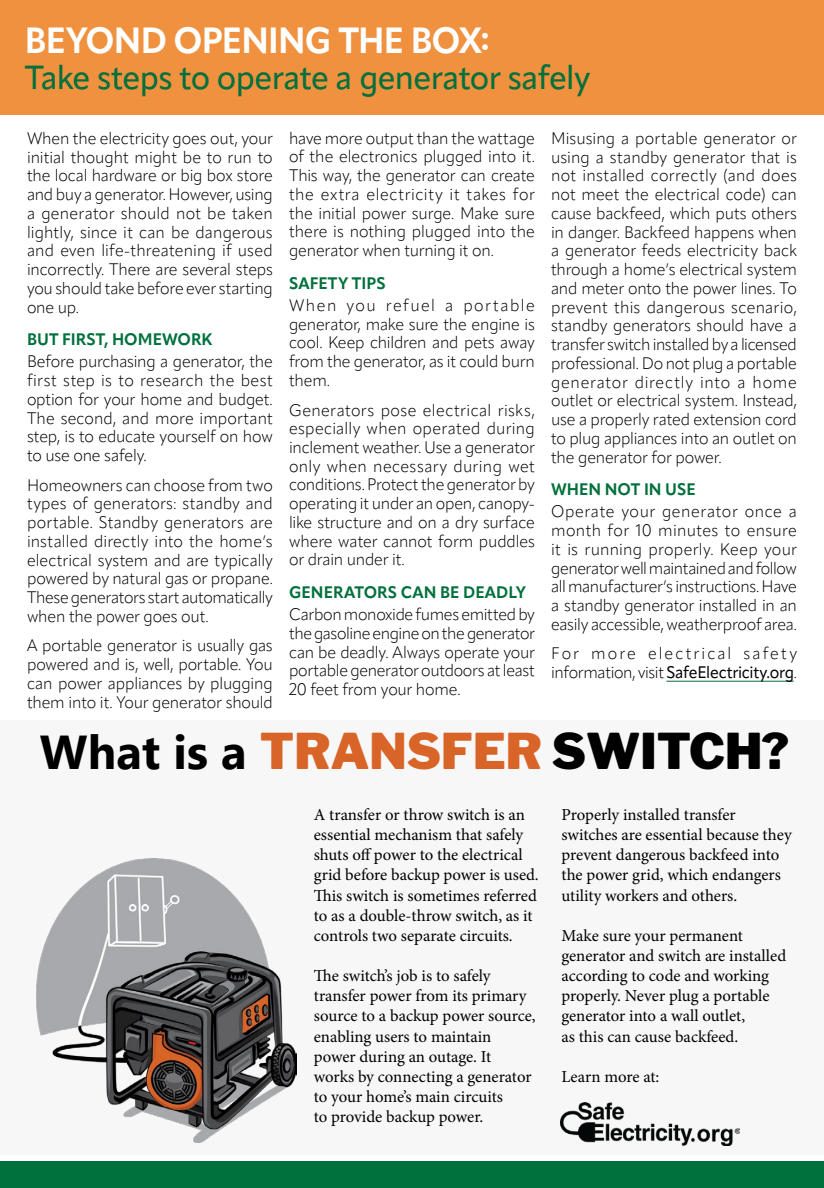
<style>
.page{position:relative;width:824px;height:1188px;background:#fff}
.page>*{position:absolute;margin:0;border:0;box-sizing:border-box;transform-origin:0 0}
.t1{font:900 48.9px "Libre Franklin";color:#d86427}
.t2{font:700 36px "Apparat";letter-spacing:-.02em;color:#fff;scale:.96 1}
.t3{font:500 33px "Apparat";letter-spacing:-.02em;color:#00703c}
.t4{font:16.8px/20.1px "Minion Pro";letter-spacing:-.005em;color:#000}
.t5{font:300 16.5px/18.8px "Apparat";letter-spacing:-.01em;color:#000;text-align:justify}
.t6{font:700 16.5px "Apparat";color:#00703c}
.t7{font:300 16.5px/18.8px "Apparat";letter-spacing:.125em;color:#000}
.s1{font-weight:400}
.s2{font-family:"Microsoft New Tai Lue";font-weight:700;font-size:47.55px;color:#000}
.s3{color:#000}
</style>
<div class="page">
<div style="left:0;top:0;width:824px;height:115px;background:#ef913f"></div>
<div style="left:0;top:1161px;width:824px;height:27px;background:#00703c"></div>
<div style="left:0;top:720px;width:824px;height:435px;background:#f7f7f7"></div>
<img style="left:37px;top:858px;width:260px;height:285px">
<img style="left:560px;top:1102px;width:179px;height:43px">
<hr style="left:666px;top:681px;width:127px;height:1px;background:#00703c">
<h2 class="t2" style="left:25px;top:18px;width:485px">BEYOND OPENING THE BOX:</h2>
<h3 class="t3" style="left:25px;top:57px;width:567px">Take steps to operate a generator safely</h3>
<p class="t5" style="left:27px;top:129px;width:247px">When the electricity goes out, your initial thought might be to run to the local hardware or big box store and buy a generator. However, using a generator should not be taken lightly, since it can be dangerous and even life-threatening if used incorrectly. There are several steps you should take before ever starting one up.</p>
<p class="t6" style="left:27px;top:329px;width:187px">BUT FIRST, HOMEWORK</p>
<p class="t5" style="left:27px;top:352px;width:247px">Before purchasing a generator, the first step is to research the best option for your home and budget.<br>The second, and more important step, is to educate yourself on how to use one safely.</p>
<p class="t5" style="left:27px;top:476px;width:247px">Homeowners can choose from two types of generators: standby and portable. Standby generators are installed directly into the home’s electrical system and are typically powered by natural gas or propane.<br>These generators start automatically when the power goes out.</p>
<p class="t5" style="left:27px;top:636px;width:247px">A portable generator is usually gas powered and is, well, portable. You can power appliances by plugging them into it. Your generator should</p>
<p class="t5" style="left:289px;top:129px;width:247px">have more output than the wattage of the electronics plugged into it.<br>This way, the generator can create the extra electricity it takes for the initial power surge. Make sure there is nothing plugged into the generator when turning it on.</p>
<p class="t6" style="left:289px;top:273px;width:98px">SAFETY TIPS</p>
<p class="t5" style="left:289px;top:296px;width:247px">When you refuel a portable generator, make sure the engine is cool. Keep children and pets away from the generator, as it could burn them.</p>
<p class="t5" style="left:289px;top:400px;width:247px">Generators pose electrical risks, especially when operated during inclement weather. Use a generator only when necessary during wet conditions. Protect the generator by operating it under an open, canopy&shy;like structure and on a dry surface where water cannot form puddles or drain under it.</p>
<p class="t6" style="left:289px;top:582px;width:238px">GENERATORS CAN BE DEADLY</p>
<p class="t5" style="left:289px;top:605px;width:247px">Carbon monoxide fumes emitted by the gasoline engine on the generator can be deadly. Always operate your portable generator outdoors at least 20 feet from your home.</p>
<p class="t5" style="left:551px;top:129px;width:247px">Misusing a portable generator or using a standby generator that is not installed correctly (and does not meet the electrical code) can cause backfeed, which puts others in danger. Backfeed happens when a generator feeds electricity back through a home’s electrical system and meter onto the power lines. To prevent this dangerous scenario, standby generators should have a transfer switch installed by a licensed professional. Do not plug a portable generator directly into a home outlet or electrical system. Instead, use a properly rated extension cord to plug appliances into an outlet on the generator for power.</p>
<p class="t6" style="left:551px;top:479px;width:146px">WHEN NOT IN USE</p>
<p class="t5" style="left:551px;top:502px;width:247px">Operate your generator once a month for 10 minutes to ensure it is running properly. Keep your generator well maintained and follow all manufacturer’s instructions. Have a standby generator installed in an easily accessible, weatherproof area.</p>
<p class="t7" style="left:551px;top:644px;width:247px">For more electrical safety information, visit <span class="s1">SafeElectricity.org</span>.</p>
<h1 class="t1" style="left:40px;top:721px;width:750px"><span class="s2">What is a</span> TRANSFER <span class="s3">SWITCH?</span></h1>
<p class="t4" style="left:314px;top:805px;width:226px">A transfer or throw switch is an essential mechanism that safely shuts off power to the electrical grid before backup power is used.<br>This switch is sometimes referred to as a double-throw switch, as it controls two separate circuits.</p>
<p class="t4" style="left:314px;top:966px;width:223px">The switch’s job is to safely transfer power from its primary source to a backup power source, enabling users to maintain power during an outage. It<br>works by connecting a generator to your home’s main circuits<br>to provide backup power.</p>
<p class="t4" style="left:561px;top:805px;width:232px">Properly installed transfer switches are essential because they prevent dangerous backfeed into the power grid, which endangers utility workers and others.</p>
<p class="t4" style="left:561px;top:926px;width:226px">Make sure your permanent generator and switch are installed according to code and working properly. Never plug a portable generator into a wall outlet,<br>as this can cause backfeed.</p>
<p class="t4" style="left:561px;top:1066px;width:99px">Learn more at:</p>
</div>
